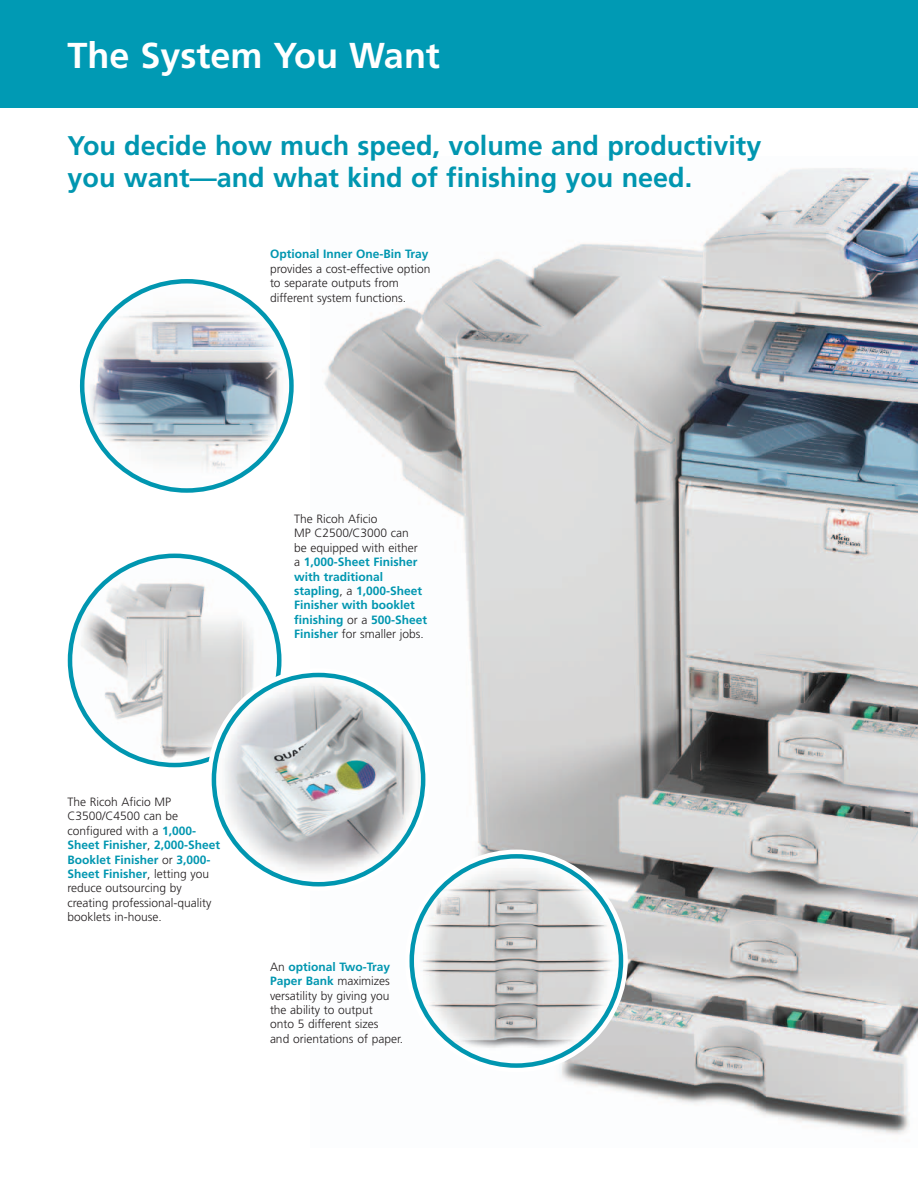
<style>
.page{position:relative;width:918px;height:1188px;background:#fff}
.page>*{position:absolute;margin:0;border:0;box-sizing:border-box;transform-origin:0 0}
.t1{font:700 36px "Frutiger";color:#fff}
.t2{font:700 27px/31.5px "Frutiger";color:#0096b0}
.t3{font:300 12px/14.4px "Frutiger";color:#231f20}
.t4{font:700 12px/14.4px "Frutiger";color:#0096b0}
.s1{font-weight:300;color:#231f20}
.s2{font-weight:700;color:#0096b0}
</style>
<div class="page">
<img style="left:324px;top:168px;width:594px;height:966px">
<div style="left:0;top:0;width:918px;height:108px;background:#009ab4"></div>
<svg style="left:68px;top:554px;width:214px;height:213px"></svg>
<svg style="left:410px;top:854px;width:213px;height:214px"></svg>
<svg style="left:80px;top:279px;width:214px;height:214px"></svg>
<svg style="left:212px;top:673px;width:213px;height:213px"></svg>
<h1 class="t1" style="left:67px;top:41px;width:374px">The System You Want</h1>
<h2 class="t2" style="left:68px;top:132px;width:695px">You decide how much speed, volume and productivity you want—and what kind of finishing you need.</h2>
<p class="t4" style="left:270px;top:248px;width:160px">Optional Inner One-Bin Tray</p>
<p class="t3" style="left:270px;top:262px;width:162px">provides a cost-effective option to separate outputs from different system functions.</p>
<p class="t4" style="left:294px;top:513px;width:135px"><span class="s1">The Ricoh Aficio<br>MP C2500/C3000 can<br>be equipped with either<br>a</span> 1,000-Sheet Finisher with traditional stapling<span class="s1">, a</span> 1,000-Sheet<br>Finisher with booklet finishing <span class="s1">or a</span> 500-Sheet<br>Finisher <span class="s1">for smaller jobs.</span></p>
<p class="t3" style="left:67px;top:796px;width:154px">The Ricoh Aficio MP<br>C3500/C4500 can be configured with a <span class="s2">1,000-<br>Sheet Finisher</span>, <span class="s2">2,000-Sheet<br>Booklet Finisher</span> or <span class="s2">3,000-<br>Sheet Finisher</span>, letting you reduce outsourcing by creating professional-quality booklets in-house.</p>
<p class="t3" style="left:270px;top:960px;width:135px">An <span class="s2">optional Two-Tray<br>Paper Bank</span> maximizes versatility by giving you the ability to output<br>onto 5 different sizes<br>and orientations of paper.</p>
</div>
